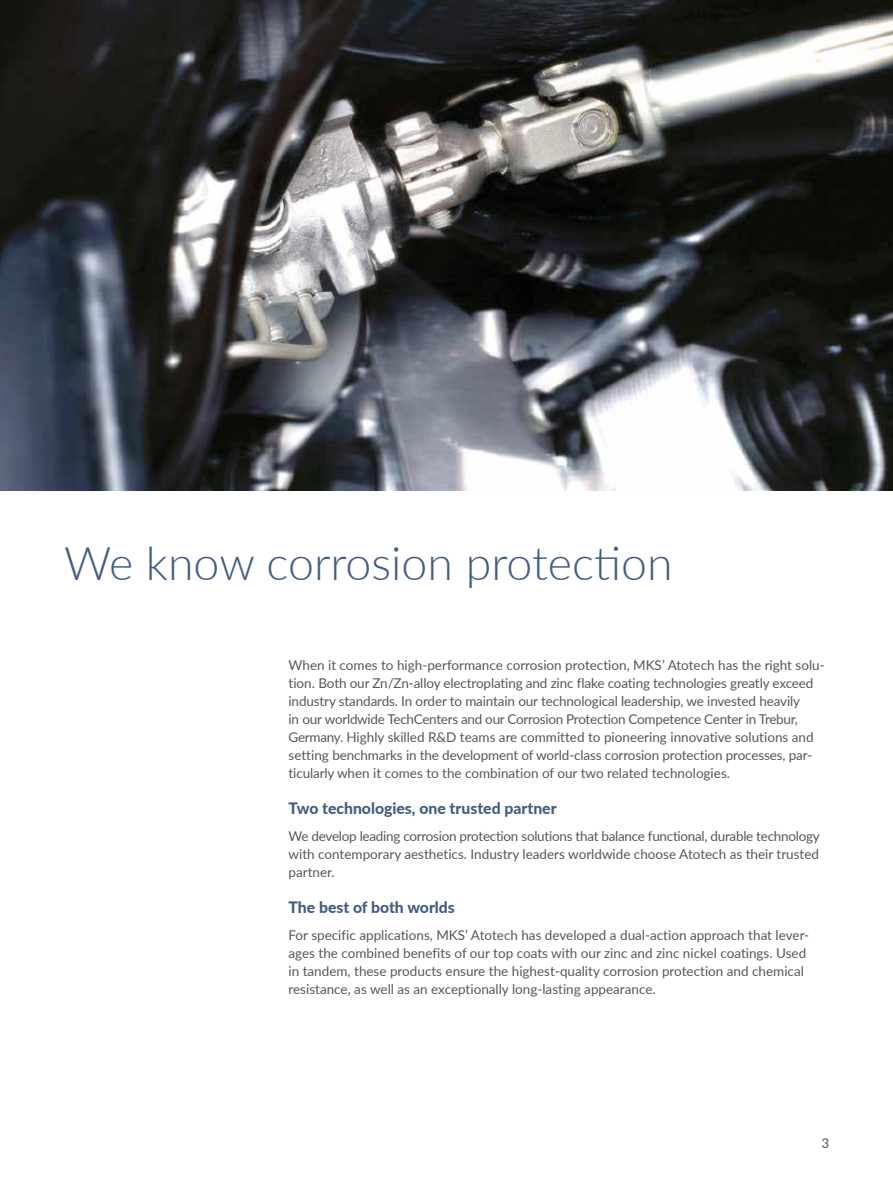
<style>
.page{position:relative;width:893px;height:1191px;background:#fff}
.page>*{position:absolute;margin:0;border:0;box-sizing:border-box;transform-origin:0 0}
.t1{font:300 46.5px "Lato";color:#435d81}
.t2{font:800 15.75px "Lato";color:#435d81}
.t3{font:13.5px/18px "Lato";color:#575756}
</style>
<div class="page">
<img style="left:0;top:0;width:893px;height:490px">
<h1 class="t1" style="left:64px;top:531px;width:610px">We know corrosion protection</h1>
<p class="t3" style="left:289px;top:656px;width:538px">When it comes to high-performance corrosion protection, MKS’ Atotech has the right solu&shy;tion. Both our Zn/Zn-alloy electroplating and zinc flake coating technologies greatly exceed industry standards. In order to maintain our technological leadership, we invested heavily<br>in our worldwide TechCenters and our Corrosion Protection Competence Center in Trebur, Germany. Highly skilled R&amp;D teams are committed to pioneering innovative solutions and setting benchmarks in the development of world-class corrosion protection processes, par&shy;ticularly when it comes to the combination of our two related technologies.</p>
<p class="t2" style="left:289px;top:797px;width:270px">Two technologies, one trusted partner</p>
<p class="t3" style="left:289px;top:827px;width:533px;text-align:justify">We develop leading corrosion protection solutions that balance functional, durable technology with contemporary aesthetics. Industry leaders worldwide choose Atotech as their trusted partner.</p>
<p class="t2" style="left:289px;top:896px;width:168px">The best of both worlds</p>
<p class="t3" style="left:289px;top:926px;width:522px">For specific applications, MKS’ Atotech has developed a dual-action approach that lever&shy;ages the combined benefits of our top coats with our zinc and zinc nickel coatings. Used in tandem, these products ensure the highest-quality corrosion protection and chemical resistance, as well as an exceptionally long-lasting appearance.</p>
<p class="t3" style="left:821px;top:1134px;width:9px">3</p>
</div>
